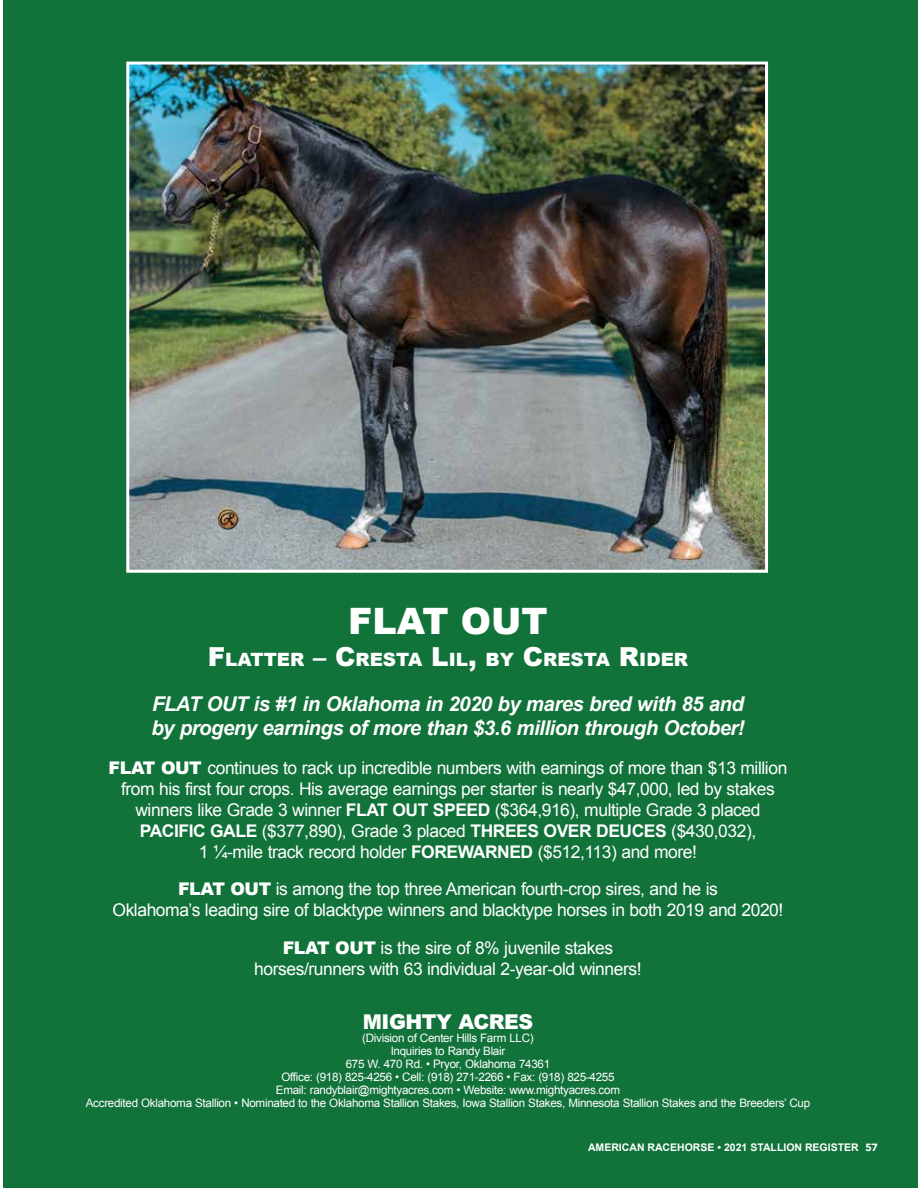
<style>
.page{position:relative;width:918px;height:1188px;background:#fff}
.page>*{position:absolute;margin:0;border:0;box-sizing:border-box;transform-origin:0 0}
.t1{font:900 36.45px "Arial";color:#fff}
.t2{font:italic 700 20.4px/24px "Arial";letter-spacing:-.025em;color:#fff}
.t3{font:900 20.4px "Arial";letter-spacing:-.025em;color:#fff}
.t4{font:900 18.3px "Arial";color:#fff}
.t5{font:17.4px/21px "Arial";letter-spacing:-.025em;color:#fff;text-align:center}
.t6{font:11.7px/13px "Arial";letter-spacing:-.025em;color:#fff;text-align:center}
.t7{font:700 10.5px "Arial";color:#fff}
.s1{font-size:26.25px}
.s2{font-weight:900}
.s3{font-weight:700}
.s4{font-family:"Avenir";font-weight:900}
</style>
<div class="page">
<div style="left:3px;top:0;width:915px;height:1188px;background:#11723a"></div>
<img style="left:130px;top:66px;width:634px;height:503px">
<div style="left:126px;top:62px;width:642px;height:511px;border:3px solid #fff"></div>
<h1 class="t1" style="left:348px;top:595px;width:201px">FLAT OUT</h1>
<p class="t4" style="left:208px;top:646px;width:482px"><span class="s1">F</span> LATTER <span class="s1">– C</span>RESTA <span class="s1">L</span>IL<span class="s1">,</span> BY <span class="s1">C</span>RESTA <span class="s1">R</span>IDER</p>
<p class="t2" style="left:151px;top:693px;width:595px">FLAT OUT is #1 in Oklahoma in 2020 by mares bred with 85 and by progeny earnings of more than $3.6 million through October!</p>
<p class="t5" style="left:109px;top:757px;width:680px"><span class="s2">FLAT OUT</span> continues to rack up incredible numbers with earnings of more than $13 million from his first four crops. His average earnings per starter is nearly $47,000, led by stakes winners like Grade 3 winner <span class="s3">FLAT OUT SPEED</span> ($364,916), multiple Grade 3 placed <span class="s3">PACIFIC GALE</span> ($377,890), Grade 3 placed <span class="s3">THREES OVER DEUCES</span> ($430,032),<br>1 ¼-mile track record holder <span class="s3">FOREWARNED</span> ($512,113) and more!</p>
<p class="t5" style="left:113px;top:879px;width:672px"><span class="s2">FLAT OUT</span> is among the top three American fourth-crop sires, and he is<br>Oklahoma’s leading sire of blacktype winners and blacktype horses in both 2019 and 2020!</p>
<p class="t5" style="left:254px;top:937px;width:389px"><span class="s2">FLAT OUT</span> is the sire of 8% juvenile stakes horses/runners with 63 individual 2-year-old winners!</p>
<p class="t3" style="left:363px;top:1007px;width:172px">MIGHTY ACRES</p>
<p class="t6" style="left:86px;top:1031px;width:726px">(Division of Center Hills Farm LLC)<br>Inquiries to Randy Blair<br>675 W. 470 Rd. • Pryor, Oklahoma 74361<br>Office: (918) 825-4256 • Cell: (918) 271-2266 • Fax: (918) 825-4255<br>Email: randyblair@mightyacres.com • Website: www.mightyacres.com<br>Accredited Oklahoma Stallion • Nominated to the Oklahoma Stallion Stakes, Iowa Stallion Stakes, Minnesota Stallion Stakes and the Breeders’ Cup</p>
<p class="t7" style="left:588px;top:1140px;width:291px">AMERICAN RACEHORSE • 2021 STALLION REGISTER <span class="s4">57</span></p>
</div>
